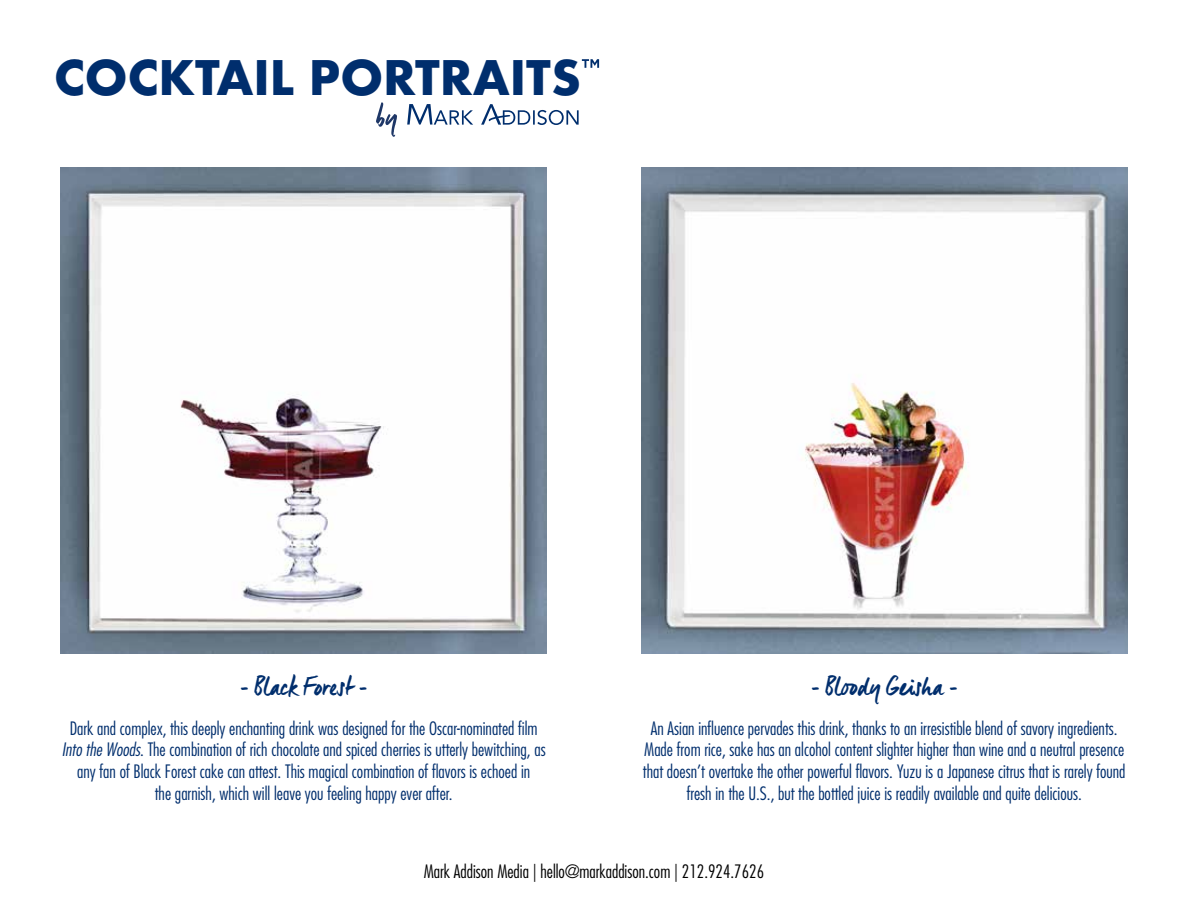
<style>
.page{position:relative;width:1188px;height:918px;background:#fff}
.page>*{position:absolute;margin:0;border:0;box-sizing:border-box;transform-origin:0 0}
.t1{font:700 46.35px "Futura";color:#002e6d}
.t2{font:27px "Manus";color:#002e6d}
.t3{font:300 condensed 18px/21.6px "Futura";color:#002e6d;text-align:center}
.t4{font:300 condensed 18px "Futura";color:#000}
.s1{font-style:italic}
</style>
<div class="page">
<svg style="left:582px;top:59px;width:17px;height:9px"></svg>
<svg style="left:376px;top:102px;width:21px;height:35px"></svg>
<svg style="left:407px;top:104px;width:172px;height:21px"></svg>
<img style="left:61px;top:167px;width:486px;height:486px">
<img style="left:641px;top:167px;width:486px;height:486px">
<h1 class="t1" style="left:54px;top:44px;width:528px">COCKTAIL PORTRAITS</h1>
<h2 class="t2" style="left:240px;top:670px;width:130px">- Black Forest -</h2>
<p class="t3" style="left:62px;top:717px;width:485px">Dark and complex, this deeply enchanting drink was designed for the Oscar-nominated film <span class="s1">Into the Woods</span>. The combination of rich chocolate and spiced cherries is utterly bewitching, as any fan of Black Forest cake can attest. This magical combination of flavors is echoed in<br>the garnish, which will leave you feeling happy ever after.</p>
<h2 class="t2" style="left:810px;top:670px;width:149px">- Bloody Geisha -</h2>
<p class="t3" style="left:643px;top:717px;width:484px">An Asian influence pervades this drink, thanks to an irresistible blend of savory ingredients.<br>Made from rice, sake has an alcohol content slighter higher than wine and a neutral presence that doesn’t overtake the other powerful flavors. Yuzu is a Japanese citrus that is rarely found fresh in the U.S., but the bottled juice is readily available and quite delicious.</p>
<p class="t4" style="left:424px;top:861px;width:342px">Mark Addison Media | hello@markaddison.com | 212.924.7626</p>
</div>
